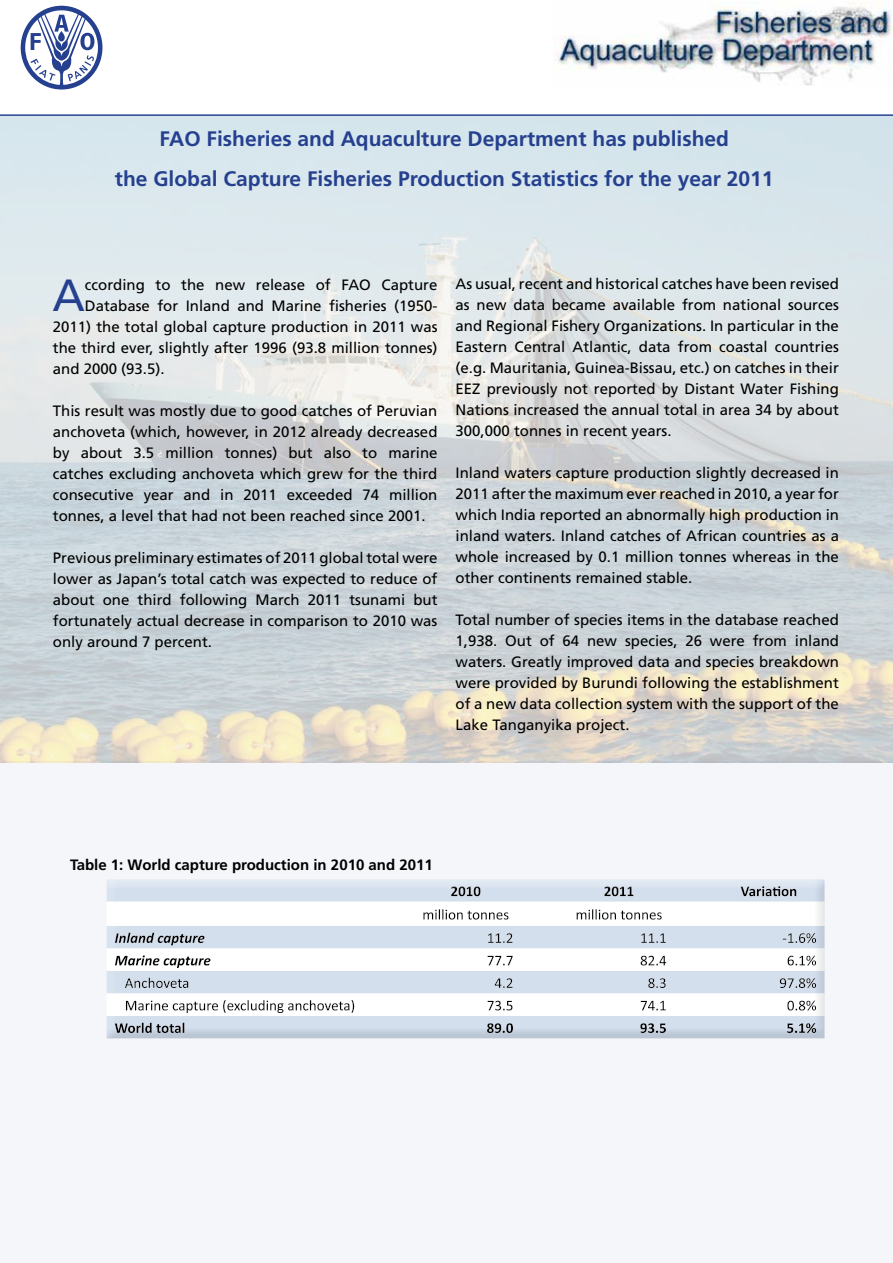
<style>
.page{position:relative;width:893px;height:1263px;background:#fff}
.page>*{position:absolute;margin:0;border:0;box-sizing:border-box;transform-origin:0 0}
.t1{font:45.15px "Frutiger LT Std";color:#25408f}
.t2{font:700 21px/40.2px "Frutiger LT Std";color:#25408f;text-align:center}
.t3{font:15px/21px "Frutiger LT Std";color:#000;text-align:justify}
.t4{font:700 15px "Frutiger LT Std";color:#000}
</style>
<div class="page">
<div style="left:0;top:761px;width:893px;height:502px;background:#f4f6fa"></div>
<img style="left:0;top:116px;width:893px;height:646px">
<div style="left:98px;top:878px;width:738px;height:172px;background:#c7c8ca;opacity:.5"></div>
<svg style="left:21px;top:6px;width:81px;height:84px"></svg>
<img style="left:554px;top:1px;width:338px;height:85px">
<hr style="left:0;top:114px;width:893px;height:2px;background:#25408f">
<h2 class="t2" style="left:115px;top:119px;width:660px">FAO Fisheries and Aquaculture Department has published<br>the Global Capture Fisheries Production Statistics for the year 2011</h2>
<h1 class="t1" style="left:52px;top:269px;width:34px">A</h1>
<p class="t3" style="left:85px;top:274px;width:354px">ccording to the new release of FAO Capture</p>
<p class="t3" style="left:85px;top:295px;width:354px">Database for Inland and Marine fisheries (1950-</p>
<p class="t3" style="left:53px;top:316px;width:386px">2011) the total global capture production in 2011 was</p>
<p class="t3" style="left:53px;top:337px;width:386px">the third ever, slightly after 1996 (93.8 million tonnes)</p>
<p class="t3" style="left:53px;top:358px;width:113px">and 2000 (93.5).</p>
<p class="t3" style="left:53px;top:400px;width:386px">This result was mostly due to good catches of Peruvian anchoveta (which, however, in 2012 already decreased by about 3.5 million tonnes) but also to marine catches excluding anchoveta which grew for the third consecutive year and in 2011 exceeded 74 million tonnes, a level that had not been reached since 2001.</p>
<p class="t3" style="left:53px;top:547px;width:386px">Previous preliminary estimates of 2011 global total were lower as Japan’s total catch was expected to reduce of about one third following March 2011 tsunami but fortunately actual decrease in comparison to 2010 was only around 7 percent.</p>
<p class="t3" style="left:456px;top:273px;width:385px">As usual, recent and historical catches have been revised as new data became available from national sources and Regional Fishery Organizations. In particular in the Eastern Central Atlantic, data from coastal countries (e.g. Mauritania, Guinea-Bissau, etc.) on catches in their EEZ previously not reported by Distant Water Fishing Nations increased the annual total in area 34 by about 300,000 tonnes in recent years.</p>
<p class="t3" style="left:456px;top:462px;width:385px">Inland waters capture production slightly decreased in 2011 after the maximum ever reached in 2010, a year for which India reported an abnormally high production in inland waters. Inland catches of African countries as a whole increased by 0.1 million tonnes whereas in the other continents remained stable.</p>
<p class="t3" style="left:456px;top:609px;width:385px">Total number of species items in the database reached 1,938. Out of 64 new species, 26 were from inland waters. Greatly improved data and species breakdown were provided by Burundi following the establishment of a new data collection system with the support of the Lake Tanganyika project.</p>
<p class="t4" style="left:70px;top:856px;width:364px">Table 1: World capture production in 2010 and 2011</p>
</div>
